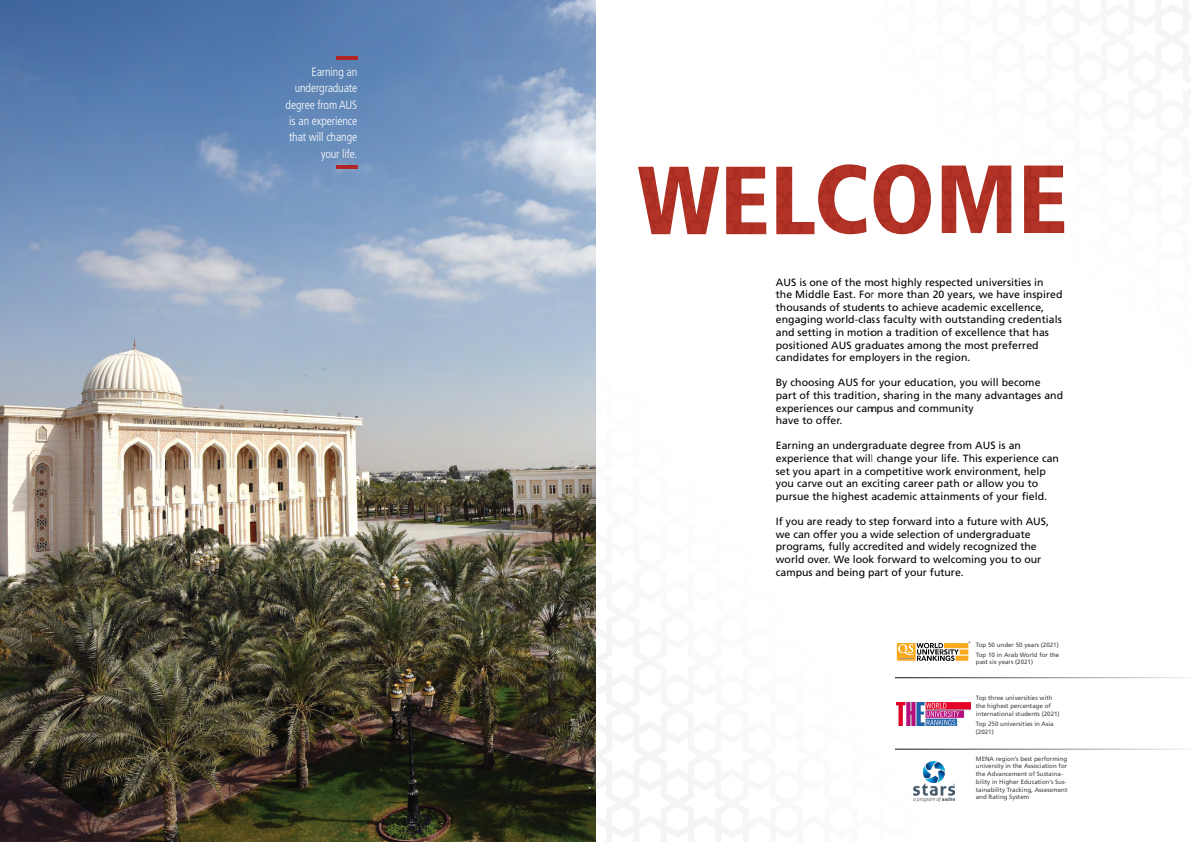
<style>
.page{position:relative;width:1191px;height:842px;background:#fff}
.page>*{position:absolute;margin:0;border:0;box-sizing:border-box;transform-origin:0 0}
.t1{font:300 condensed 12px/16.4px "Frutiger";letter-spacing:-.01em;color:#fff;text-align:right}
.t2{font:10.5px/12.6px "Frutiger";letter-spacing:.005em;color:#000}
.t3{font:6.2px/7.8px "Frutiger";color:#414042}
</style>
<div class="page">
<img style="left:0;top:0;width:595px;height:842px">
<hr style="left:336px;top:57px;width:21px;height:2px;background:#b22625">
<hr style="left:336px;top:166px;width:21px;height:2px;background:#b22625">
<svg style="left:638px;top:164px;width:229px;height:70px"></svg>
<svg style="left:595px;top:378px;width:328px;height:464px"></svg>
<svg style="left:872px;top:0;width:319px;height:464px"></svg>
<svg style="left:896px;top:641px;width:74px;height:20px"></svg>
<img style="left:897px;top:702px;width:73px;height:24px">
<img style="left:913px;top:761px;width:41px;height:40px">
<hr style="left:895px;top:677px;width:296px;height:1px;background:#000">
<hr style="left:895px;top:749px;width:296px;height:1px;background:#000">
<p class="t1" style="left:285px;top:64px;width:73px">Earning an undergraduate degree from AUS is an experience that will change your life.</p>
<p class="t2" style="left:776px;top:276px;width:288px">AUS is one of the most highly respected universities in the Middle East. For more than 20 years, we have inspired thousands of students to achieve academic excellence, engaging world-class faculty with outstanding credentials and setting in motion a tradition of excellence that has positioned AUS graduates among the most preferred candidates for employers in the region.</p>
<p class="t2" style="left:776px;top:377px;width:289px">By choosing AUS for your education, you will become part of this tradition, sharing in the many advantages and experiences our campus and community<br>have to offer.</p>
<p class="t2" style="left:776px;top:440px;width:285px">Earning an undergraduate degree from AUS is an experience that will change your life. This experience can set you apart in a competitive work environment, help you carve out an exciting career path or allow you to pursue the highest academic attainments of your field.</p>
<p class="t2" style="left:776px;top:515px;width:275px">If you are ready to step forward into a future with AUS, we can offer you a wide selection of undergraduate programs, fully accredited and widely recognized the world over. We look forward to welcoming you to our campus and being part of your future.</p>
<p class="t3" style="left:976px;top:640px;width:85px;line-height:9.8px">Top 50 under 50 years (2021)<br>Top 10 in Arab World for the</p>
<p class="t3" style="left:976px;top:658px;width:59px">past six years (2021)</p>
<p class="t3" style="left:976px;top:694px;width:85px">Top three universities with the highest percentage of international students (2021)</p>
<p class="t3" style="left:976px;top:720px;width:79px">Top 250 universities in Asia (2021)</p>
<p class="t3" style="left:976px;top:754px;width:93px">MENA region’s best performing university in the Association for the Advancement of Sustaina&shy;bility in Higher Education’s Sus&shy;tainability Tracking, Assessment and Rating System</p>
</div>
